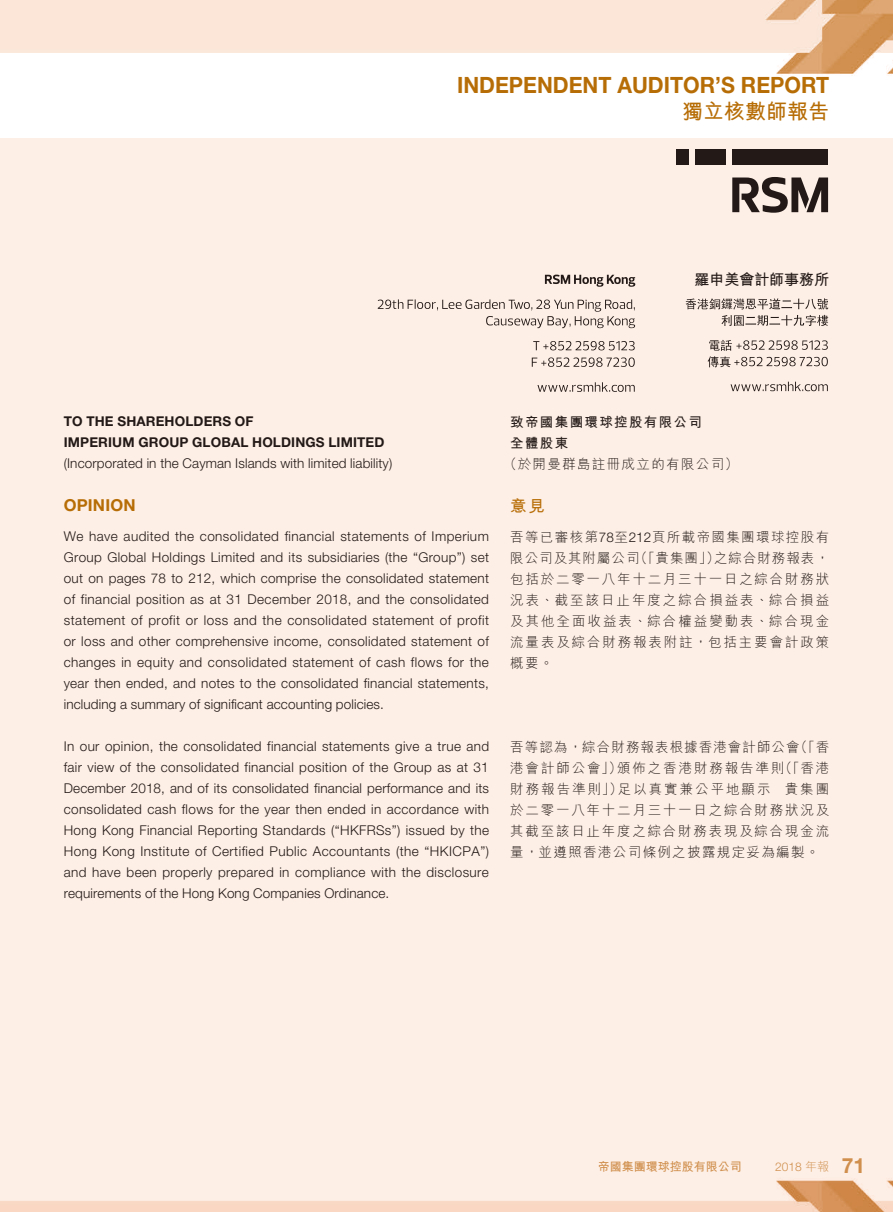
<style>
.page{position:relative;width:893px;height:1212px;background:#fff}
.page>*{position:absolute;margin:0;border:0;box-sizing:border-box;transform-origin:0 0}
.t1{font:700 22.5px "Helvetica Neue LT Std";color:#b76d06;scale:.95 1}
.t2{font:700 21px "M Hei HK";color:#b76d06}
.t3{font:700 16.5px "Helvetica Neue LT Std";letter-spacing:.01em;color:#b76d06}
.t4{font:700 16.5px "M Hei HK";color:#b76d06}
.t5{font:15px "M Hei HK Bold E Ten B5 H";color:#231916}
.t6{font:300 13.5px/21px "Helvetica Neue LT Std";letter-spacing:.01em;color:#231916;text-align:justify}
.t7{font:300 13.5px/21px "M Hei HK";letter-spacing:.13em;color:#231916;text-align:justify}
.t8{font:700 13.5px/21px "Helvetica Neue LT Std";letter-spacing:.01em;color:#231916}
.t9{font:700 13.5px/21px "M Hei HK";letter-spacing:.1em;color:#231916}
.t10{font:300 13.5px "M Hei HK";letter-spacing:.1em;color:#231916}
.t11{font:700 12px "M Hei HK";color:#d08f4d}
.t12{font:300 12px "Helvetica Neue LT Std";color:#d08f4d}
.s1{font-family:"Helvetica Neue LT Std"}
.s2{font-family:"M Hei HK"}
.s3{font-weight:700;font-size:21px}
</style>
<div class="page">
<img style="left:0;top:0;width:893px;height:76px">
<div style="left:0;top:138px;width:893px;height:1074px;background:#fdefe6"></div>
<div style="left:732px;top:149px;width:96px;height:16px;background:#231916"></div>
<div style="left:676px;top:149px;width:12px;height:16px;background:#231916"></div>
<div style="left:695px;top:149px;width:30px;height:16px;background:#231916"></div>
<svg style="left:732px;top:177px;width:96px;height:36px"></svg>
<svg style="left:731px;top:382px;width:97px;height:9px"></svg>
<svg style="left:707px;top:340px;width:121px;height:27px"></svg>
<svg style="left:686px;top:298px;width:142px;height:28px"></svg>
<svg style="left:537px;top:382px;width:98px;height:10px"></svg>
<svg style="left:532px;top:357px;width:103px;height:10px"></svg>
<svg style="left:533px;top:341px;width:102px;height:9px"></svg>
<svg style="left:378px;top:299px;width:257px;height:29px"></svg>
<svg style="left:545px;top:275px;width:90px;height:12px"></svg>
<h1 class="t1" style="left:457px;top:71px;width:393px">INDEPENDENT AUDITOR’S REPORT</h1>
<h2 class="t2" style="left:682px;top:96px;width:148px">獨立核數師報告</h2>
<p class="t5" style="left:694px;top:269px;width:136px">羅申美會計師事務所</p>
<p class="t8" style="left:64px;top:410px;width:322px">TO THE SHAREHOLDERS OF<br>IMPERIUM GROUP GLOBAL HOLDINGS LIMITED</p>
<p class="t6" style="left:64px;top:452px;width:330px">(Incorporated in the Cayman Islands with limited liability)</p>
<p class="t3" style="left:64px;top:495px;width:73px">OPINION</p>
<p class="t6" style="left:64px;top:525px;width:427px">We have audited the consolidated financial statements of Imperium Group Global Holdings Limited and its subsidiaries (the “Group”) set out on pages 78 to 212, which comprise the consolidated statement of financial position as at 31 December 2018, and the consolidated statement of profit or loss and the consolidated statement of profit or loss and other comprehensive income, consolidated statement of changes in equity and consolidated statement of cash flows for the year then ended, and notes to the consolidated financial statements, including a summary of significant accounting policies.</p>
<p class="t6" style="left:64px;top:735px;width:427px">In our opinion, the consolidated financial statements give a true and fair view of the consolidated financial position of the Group as at 31<br>December 2018, and of its consolidated financial performance and its consolidated cash flows for the year then ended in accordance with Hong Kong Financial Reporting Standards (“HKFRSs”) issued by the Hong Kong Institute of Certified Public Accountants (the “HKICPA”) and have been properly prepared in compliance with the disclosure requirements of the Hong Kong Companies Ordinance.</p>
<p class="t9" style="left:510px;top:410px;width:193px">致帝國集團環球控股有限公司全體股東</p>
<p class="t10" style="left:503px;top:457px;width:236px">（於開曼群島註冊成立的有限公司）</p>
<p class="t4" style="left:510px;top:494px;width:36px">意見</p>
<p class="t7" style="left:510px;top:526px;width:320px">吾等已審核第<span class="s1">78</span>至<span class="s1">212</span>頁所載帝國集團環球控股有限公司及其附屬公司（「貴集團」）之綜合財務報表，包括於二零一八年十二月三十一日之綜合財務狀況表、截至該日止年度之綜合損益表、綜合損益及其他全面收益表、綜合權益變動表、綜合現金流量表及綜合財務報表附註，包括主要會計政策概要。</p>
<p class="t7" style="left:510px;top:736px;width:320px">吾等認為，綜合財務報表根據香港會計師公會（「香港會計師公會」）頒佈之香港財務報告準則（「香港財務報告準則」）足以真實兼公平地顯示 貴集團於二零一八年十二月三十一日之綜合財務狀況及其截至該日止年度之綜合財務表現及綜合現金流量，並遵照香港公司條例之披露規定妥為編製。</p>
<p class="t11" style="left:598px;top:1158px;width:145px">帝國集團環球控股有限公司</p>
<p class="t12" style="left:775px;top:1159px;width:92px">2018 <span class="s2">年報</span> <span class="s3">71</span></p>
</div>
